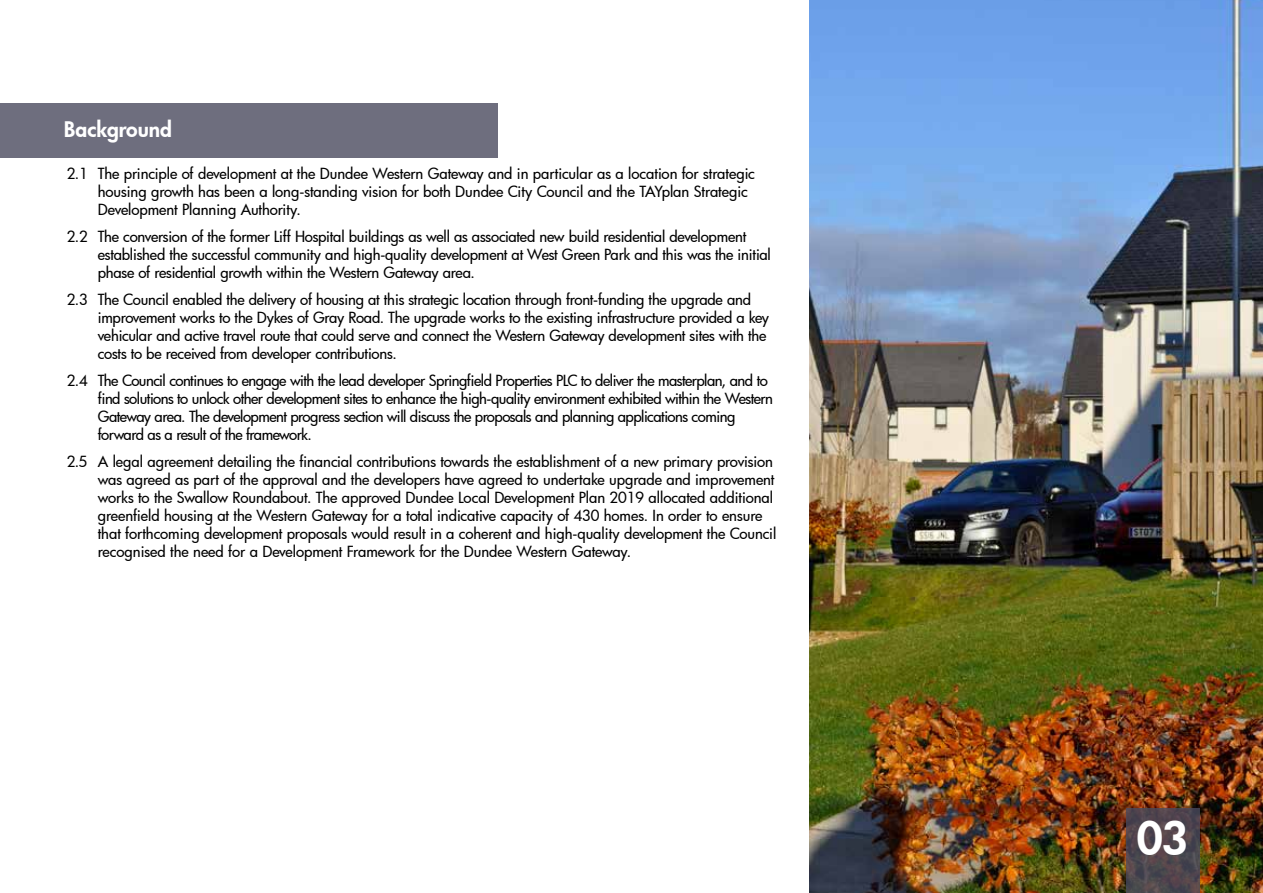
<style>
.page{position:relative;width:1263px;height:893px;background:#fff}
.page>*{position:absolute;margin:0;border:0;box-sizing:border-box;transform-origin:0 0}
.t1{font:800 45px "Futura";color:#fff}
.t2{font:800 21px "Futura";color:#fff}
.t3{font:500 15px/18px "Futura";letter-spacing:-.015em;color:#000}
.t4{font:500 15px/18px "Futura";letter-spacing:-.035em;color:#000}
</style>
<div class="page">
<img style="left:809px;top:0;width:454px;height:893px">
<div style="left:0;top:103px;width:498px;height:54px;background:#6e6e7e"></div>
<svg style="left:1126px;top:808px;width:73px;height:85px;background:#4f464e"></svg>
<p class="t2" style="left:64px;top:115px;width:110px">Background</p>
<p class="t3" style="left:98px;top:165px;width:658px;text-indent:-31px">2.1 The principle of development at the Dundee Western Gateway and in particular as a location for strategic housing growth has been a long-standing vision for both Dundee City Council and the TAYplan Strategic<br>Development Planning Authority.</p>
<p class="t3" style="left:98px;top:228px;width:675px;text-indent:-31px">2.2 The conversion of the former Liff Hospital buildings as well as associated new build residential development established the successful community and high-quality development at West Green Park and this was the initial phase of residential growth within the Western Gateway area.</p>
<p class="t3" style="left:98px;top:291px;width:673px;text-indent:-31px">2.3 The Council enabled the delivery of housing at this strategic location through front-funding the upgrade and improvement works to the Dykes of Gray Road. The upgrade works to the existing infrastructure provided a key vehicular and active travel route that could serve and connect the Western Gateway development sites with the costs to be received from developer contributions.</p>
<p class="t4" style="left:98px;top:372px;width:677px;text-indent:-31px">2.4 The Council continues to engage with the lead developer Springfield Properties PLC to deliver the masterplan, and to find solutions to unlock other development sites to enhance the high-quality environment exhibited within the Western Gateway area. The development progress section will discuss the proposals and planning applications coming forward as a result of the framework.</p>
<p class="t3" style="left:98px;top:453px;width:680px;text-indent:-31px">2.5 A legal agreement detailing the financial contributions towards the establishment of a new primary provision was agreed as part of the approval and the developers have agreed to undertake upgrade and improvement works to the Swallow Roundabout. The approved Dundee Local Development Plan 2019 allocated additional greenfield housing at the Western Gateway for a total indicative capacity of 430 homes. In order to ensure that forthcoming development proposals would result in a coherent and high-quality development the Council recognised the need for a Development Framework for the Dundee Western Gateway.</p>
<p class="t1" style="left:1137px;top:808px;width:53px">03</p>
</div>
